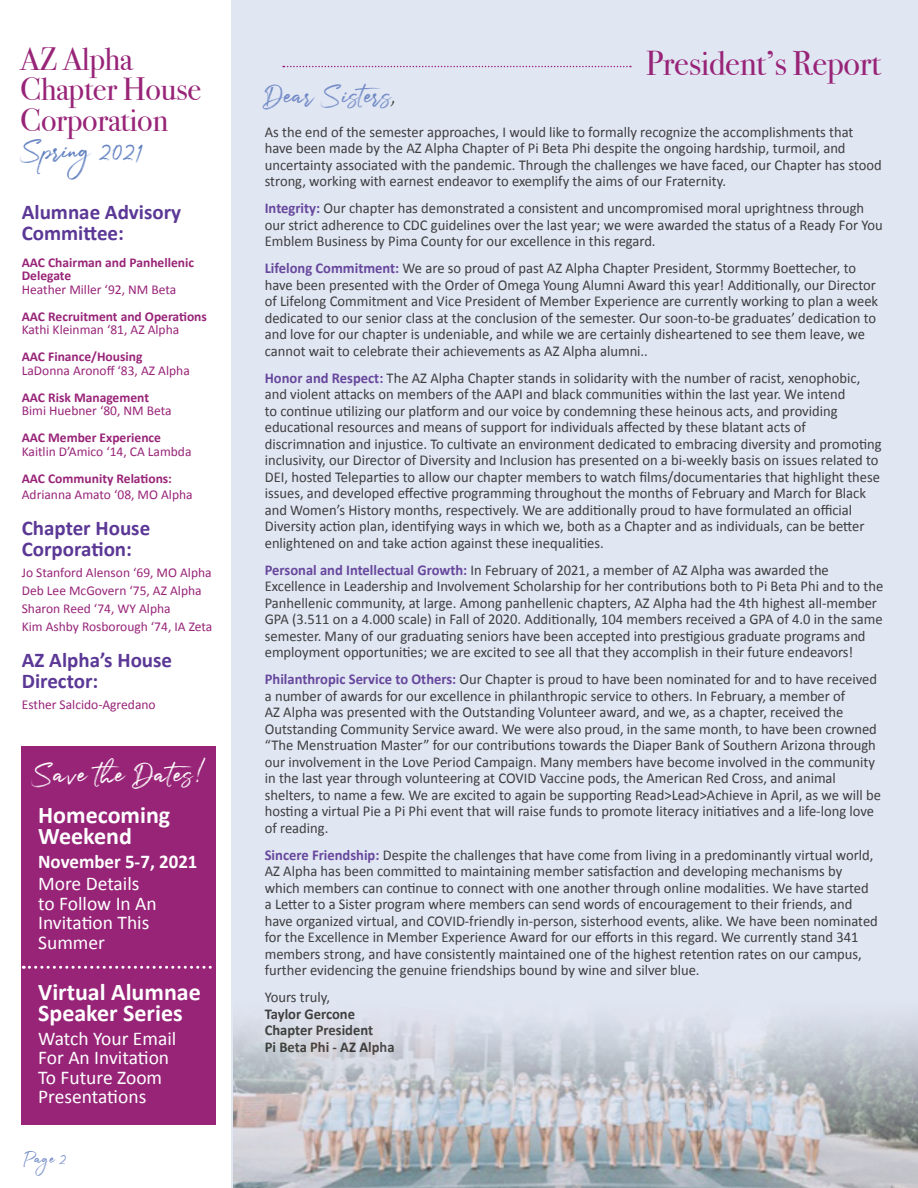
<style>
.page{position:relative;width:918px;height:1188px;background:#fff}
.page>*{position:absolute;margin:0;border:0;box-sizing:border-box;transform-origin:0 0}
.t1{font:34.5px "Bodoni Svty Two ITCTT";letter-spacing:-.01em;color:#982478}
.t2{font:32.25px "Bodoni Svty Two ITCTT";letter-spacing:-.01em;color:#982478}
.t3{font:31.5px "Julietta Messie";color:#fff}
.t4{font:30.45px "Julietta Messie";letter-spacing:-.01em;color:#6281c1}
.t5{font:30px "Julietta Messie";color:#7089c5}
.t6{font:700 24px/21px "Calibri";color:#fff}
.t7{font:700 21px "Calibri";color:#5b3896}
.t8{font:19.5px/19.5px "Calibri";color:#fff}
.t9{font:700 19.5px "Calibri";color:#fff}
.t10{font:18px "Julietta Messie";color:#7089c5}
.t11{font:15px/16.5px "Calibri";color:#3e3e3f}
.t12{font:700 15px "Calibri";color:#3e3e3f}
.t13{font:13.5px "Calibri";color:#982478}
.t14{font:700 13.5px/13.5px "Calibri";color:#982478}
.s1{font-family:"Dear Sarah";font-size:21px;color:#3e3e3f}
.s2{font-weight:700;color:#67489d}
</style>
<div class="page">
<div style="left:232px;top:0;width:686px;height:1188px;background:#e1e6f3"></div>
<svg style="left:283px;top:66px;width:348px;height:1px"></svg>
<img style="left:233px;top:1018px;width:685px;height:170px">
<div style="left:22px;top:746px;width:194px;height:378px;background:#982478"></div>
<svg style="left:23px;top:966px;width:189px;height:3px"></svg>
<p class="t2" style="left:20px;top:32px;width:114px">AZ Alpha</p>
<p class="t2" style="left:20px;top:63px;width:183px">Chapter House</p>
<p class="t2" style="left:20px;top:93px;width:149px">Corporation</p>
<p class="t4" style="left:20px;top:129px;width:125px">Spring 2021</p>
<p class="t7" style="left:22px;top:197px;width:161px">Alumnae Advisory</p>
<p class="t7" style="left:22px;top:218px;width:104px">Committee:</p>
<p class="t14" style="left:22px;top:255px;width:174px">AAC Chairman and Panhellenic<br>Delegate</p>
<p class="t13" style="left:22px;top:280px;width:156px">Heather Miller ‘92, NM Beta</p>
<p class="t14" style="left:22px;top:309px;width:187px">AAC Recruitment and Operations</p>
<p class="t13" style="left:22px;top:320px;width:159px">Kathi Kleinman ‘81, AZ Alpha</p>
<p class="t14" style="left:22px;top:349px;width:122px">AAC Finance/Housing</p>
<p class="t13" style="left:22px;top:361px;width:170px">LaDonna Aronoff ‘83, AZ Alpha</p>
<p class="t14" style="left:22px;top:390px;width:129px">AAC Risk Management</p>
<p class="t13" style="left:22px;top:401px;width:151px">Bimi Huebner ‘80, NM Beta</p>
<p class="t14" style="left:22px;top:430px;width:141px">AAC Member Experience</p>
<p class="t13" style="left:22px;top:442px;width:171px">Kaitlin D’Amico ‘14, CA Lambda</p>
<p class="t14" style="left:22px;top:471px;width:152px">AAC Community Relations:</p>
<p class="t13" style="left:22px;top:485px;width:172px">Adrianna Amato ‘08, MO Alpha</p>
<p class="t7" style="left:22px;top:513px;width:130px">Chapter House</p>
<p class="t7" style="left:22px;top:534px;width:112px">Corporation:</p>
<p class="t13" style="left:22px;top:563px;width:191px">Jo Stanford Alenson ‘69, MO Alpha</p>
<p class="t13" style="left:22px;top:581px;width:181px">Deb Lee McGovern ‘75, AZ Alpha</p>
<p class="t13" style="left:22px;top:599px;width:150px">Sharon Reed ‘74, WY Alpha</p>
<p class="t13" style="left:22px;top:617px;width:192px">Kim Ashby Rosborough ‘74, IA Zeta</p>
<p class="t7" style="left:22px;top:645px;width:152px">AZ Alpha’s House</p>
<p class="t7" style="left:22px;top:666px;width:78px">Director:</p>
<p class="t13" style="left:22px;top:695px;width:135px">Esther Salcido-Agredano</p>
<p class="t3" style="left:32px;top:752px;width:176px">Save the Dates!</p>
<p class="t6" style="left:38px;top:803px;width:134px">Homecoming<br>Weekend</p>
<p class="t9" style="left:38px;top:847px;width:161px">November 5-7, 2021</p>
<p class="t8" style="left:38px;top:873px;width:120px">More Details to Follow In An<br>Invitation This<br>Summer</p>
<p class="t6" style="left:38px;top:980px;width:164px">Virtual Alumnae<br>Speaker Series</p>
<p class="t8" style="left:38px;top:1028px;width:140px">Watch Your Email<br>For An Invitation<br>To Future Zoom<br>Presentations</p>
<p class="t10" style="left:24px;top:1146px;width:45px">Page 2</p>
<p class="t5" style="left:263px;top:75px;width:135px">Dear Sisters<span class="s1">,</span></p>
<p class="t1" style="left:646px;top:35px;width:237px">President’s Report</p>
<p class="t11" style="left:265px;top:123px;width:618px">As the end of the semester approaches, I would like to formally recognize the accomplishments that have been made by the AZ Alpha Chapter of Pi Beta Phi despite the ongoing hardship, turmoil, and uncertainty associated with the pandemic. Through the challenges we have faced, our Chapter has stood strong, working with earnest endeavor to exemplify the aims of our Fraternity.</p>
<p class="t11" style="left:265px;top:199px;width:619px"><span class="s2">Integrity:</span> Our chapter has demonstrated a consistent and uncompromised moral uprightness through our strict adherence to CDC guidelines over the last year; we were awarded the status of a Ready For You<br>Emblem Business by Pima County for our excellence in this regard.</p>
<p class="t11" style="left:265px;top:259px;width:615px"><span class="s2">Lifelong Commitment:</span> We are so proud of past AZ Alpha Chapter President, Stormmy Boettecher, to have been presented with the Order of Omega Young Alumni Award this year! Additionally, our Director of Lifelong Commitment and Vice President of Member Experience are currently working to plan a week dedicated to our senior class at the conclusion of the semester. Our soon-to-be graduates’ dedication to and love for our chapter is undeniable, and while we are certainly disheartened to see them leave, we cannot wait to celebrate their achievements as AZ Alpha alumni..</p>
<p class="t11" style="left:265px;top:369px;width:618px"><span class="s2">Honor and Respect:</span> The AZ Alpha Chapter stands in solidarity with the number of racist, xenophobic, and violent attacks on members of the AAPI and black communities within the last year. We intend<br>to continue utilizing our platform and our voice by condemning these heinous acts, and providing educational resources and means of support for individuals affected by these blatant acts of discrimnation and injustice. To cultivate an environment dedicated to embracing diversity and promoting inclusivity, our Director of Diversity and Inclusion has presented on a bi-weekly basis on issues related to DEI, hosted Teleparties to allow our chapter members to watch films/documentaries that highlight these issues, and developed effective programming throughout the months of February and March for Black and Women’s History months, respectively. We are additionally proud to have formulated an official Diversity action plan, identifying ways in which we, both as a Chapter and as individuals, can be better enlightened on and take action against these inequalities.</p>
<p class="t11" style="left:265px;top:561px;width:620px"><span class="s2">Personal and Intellectual Growth:</span> In February of 2021, a member of AZ Alpha was awarded the Excellence in Leadership and Involvement Scholarship for her contributions both to Pi Beta Phi and to the Panhellenic community, at large. Among panhellenic chapters, AZ Alpha had the 4th highest all-member GPA (3.511 on a 4.000 scale) in Fall of 2020. Additionally, 104 members received a GPA of 4.0 in the same semester. Many of our graduating seniors have been accepted into prestigious graduate programs and employment opportunities; we are excited to see all that they accomplish in their future endeavors!</p>
<p class="t11" style="left:265px;top:670px;width:618px"><span class="s2">Philanthropic Service to Others:</span> Our Chapter is proud to have been nominated for and to have received a number of awards for our excellence in philanthropic service to others. In February, a member of<br>AZ Alpha was presented with the Outstanding Volunteer award, and we, as a chapter, received the Outstanding Community Service award. We were also proud, in the same month, to have been crowned “The Menstruation Master” for our contributions towards the Diaper Bank of Southern Arizona through our involvement in the Love Period Campaign. Many members have become involved in the community in the last year through volunteering at COVID Vaccine pods, the American Red Cross, and animal shelters, to name a few. We are excited to again be supporting Read&gt;Lead&gt;Achieve in April, as we will be hosting a virtual Pie a Pi Phi event that will raise funds to promote literacy initiatives and a life-long love of reading.</p>
<p class="t11" style="left:265px;top:846px;width:615px"><span class="s2">Sincere Friendship:</span> Despite the challenges that have come from living in a predominantly virtual world, AZ Alpha has been committed to maintaining member satisfaction and developing mechanisms by which members can continue to connect with one another through online modalities. We have started a Letter to a Sister program where members can send words of encouragement to their friends, and have organized virtual, and COVID-friendly in-person, sisterhood events, alike. We have been nominated for the Excellence in Member Experience Award for our efforts in this regard. We currently stand 341 members strong, and have consistently maintained one of the highest retention rates on our campus, further evidencing the genuine friendships bound by wine and silver blue.</p>
<p class="t11" style="left:265px;top:988px;width:67px">Yours truly,</p>
<p class="t12" style="left:265px;top:1003px;width:92px">Taylor Gercone</p>
<p class="t12" style="left:265px;top:1020px;width:110px">Chapter President</p>
<p class="t12" style="left:265px;top:1036px;width:131px">Pi Beta Phi - AZ Alpha</p>
</div>
